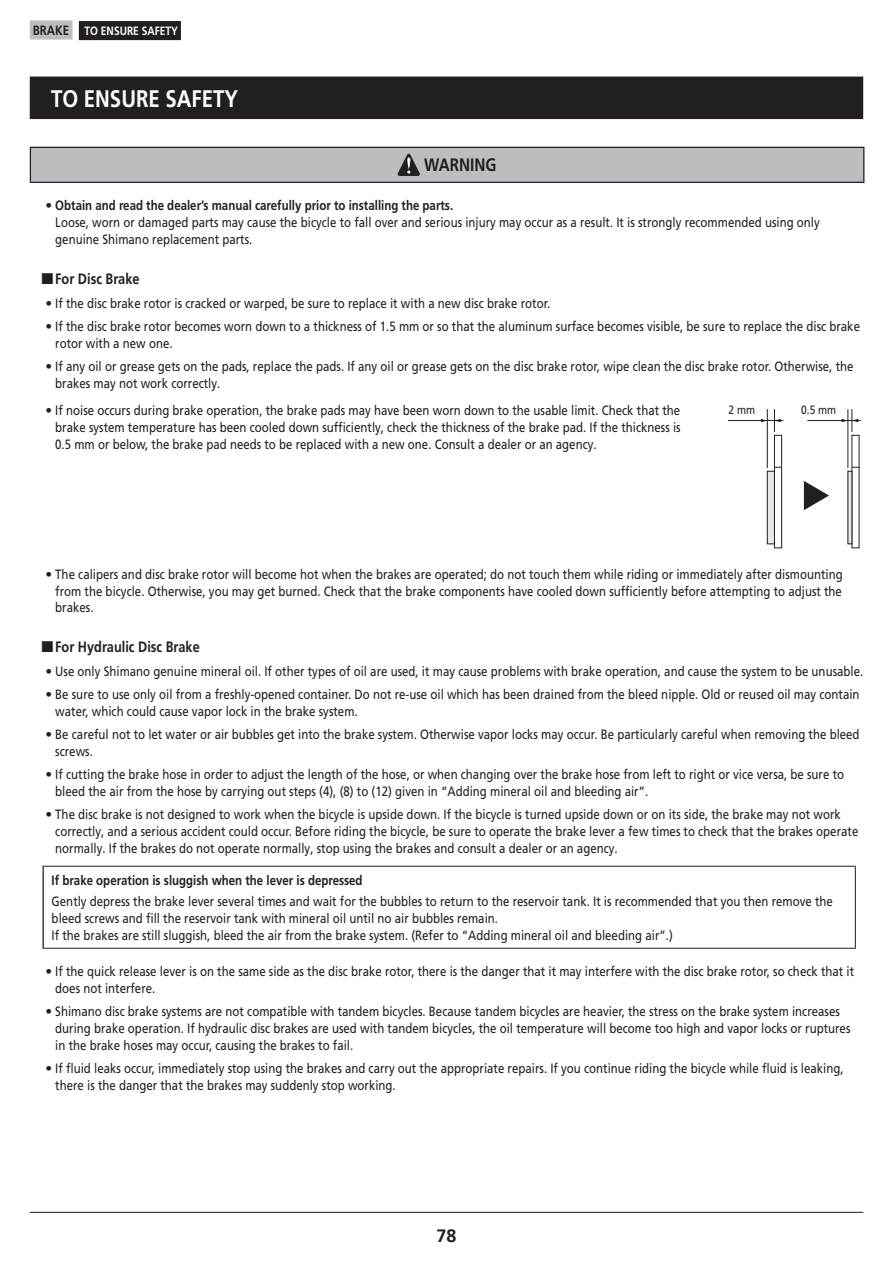
<style>
.page{position:relative;width:893px;height:1263px;background:#fff}
.page>*{position:absolute;margin:0;border:0;box-sizing:border-box;transform-origin:0 0}
.t1{font:700 24px "Frutiger LT Pro";color:#fff;scale:.85 1}
.t2{font:700 18px "Frutiger LT Pro";color:#231f20;scale:.85 1}
.t3{font:700 18px "Frutiger LT Pro";color:#231f20}
.t4{font:700 15px "Frutiger LT Pro";color:#231f20;scale:.85 1}
.t5{font:13.5px/16.8px "Frutiger LT Pro";color:#231f20}
.t6{font:13.5px/16.8px "Frutiger LT Pro";color:#231f20;scale:.85 1}
.t7{font:700 13.5px "Frutiger LT Pro";color:#231f20;scale:.85 1}
.t8{font:700 12px "Frutiger LT Pro";color:#fff;scale:.85 1}
.t9{font:12px "Frutiger LT Pro";color:#231f20;scale:.85 1}
.s1{font-size:13.5px;color:#231f20}
.s2{font-weight:700}
</style>
<div class="page">
<hr style="left:30px;top:1212px;width:833px;height:1px;background:#231f20">
<div style="left:30px;top:20px;width:42px;height:20px;background:#bcbdc0"></div>
<div style="left:79px;top:21px;width:102px;height:19px;background:#231f20"></div>
<div style="left:30px;top:77px;width:833px;height:42px;background:#231f20"></div>
<div style="left:30px;top:147px;width:834px;height:35px;background:#bcbdc0"></div>
<hr style="left:30px;top:147px;width:834px;height:1px;background:#231f20">
<hr style="left:30px;top:148px;width:1px;height:34px;background:#231f20">
<hr style="left:863px;top:148px;width:1px;height:34px;background:#231f20">
<hr style="left:30px;top:182px;width:834px;height:1px;background:#231f20">
<svg style="left:398px;top:154px;width:22px;height:22px"></svg>
<div style="left:774px;top:435px;width:8px;height:113px;border:1px solid #231f20"></div>
<div style="left:767px;top:471px;width:7px;height:73px;background:#e6e7e9"></div>
<div style="left:767px;top:471px;width:8px;height:73px;border:1px solid #231f20"></div>
<svg style="left:848px;top:471px;width:4px;height:73px"></svg>
<hr style="left:728px;top:420px;width:55px;height:1px;background:#231f20">
<hr style="left:807px;top:420px;width:54px;height:1px;background:#231f20">
<hr style="left:767px;top:409px;width:1px;height:59px;background:#231f20">
<svg style="left:774px;top:409px;width:7px;height:23px"></svg>
<hr style="left:848px;top:409px;width:1px;height:59px;background:#231f20">
<svg style="left:841px;top:409px;width:17px;height:23px"></svg>
<svg style="left:804px;top:481px;width:25px;height:29px"></svg>
<hr style="left:43px;top:866px;width:813px;height:1px;background:#231f20">
<hr style="left:855px;top:867px;width:1px;height:81px;background:#231f20">
<hr style="left:43px;top:948px;width:813px;height:1px;background:#231f20">
<hr style="left:43px;top:867px;width:1px;height:81px;background:#231f20">
<p class="t8" style="left:33px;top:24px;width:172px"><span class="s1">BRAKE</span> TO ENSURE SAFETY</p>
<h1 class="t1" style="left:51px;top:84px;width:222px">TO ENSURE SAFETY</h1>
<h2 class="t2" style="left:424px;top:154px;width:87px">WARNING</h2>
<p class="t5" style="left:55px;top:197px;width:766px;text-indent:-10px">• <span class="s2">Obtain and read the dealer’s manual carefully prior to installing the parts.<br></span>Loose, worn or damaged parts may cause the bicycle to fall over and serious injury may occur as a result. It is strongly recommended using only genuine Shimano replacement parts.</p>
<p class="t4" style="left:55px;top:270px;width:101px">For Disc Brake</p>
<p class="t5" style="left:46px;top:294px;width:506px">• If the disc brake rotor is cracked or warped, be sure to replace it with a new disc brake rotor.</p>
<p class="t5" style="left:55px;top:318px;width:806px;text-indent:-10px">• If the disc brake rotor becomes worn down to a thickness of 1.5 mm or so that the aluminum surface becomes visible, be sure to replace the disc brake rotor with a new one.</p>
<p class="t5" style="left:55px;top:358px;width:800px;text-indent:-10px">• If any oil or grease gets on the pads, replace the pads. If any oil or grease gets on the disc brake rotor, wipe clean the disc brake rotor. Otherwise, the brakes may not work correctly.</p>
<p class="t5" style="left:55px;top:402px;width:627px;text-align:justify;text-indent:-10px">• If noise occurs during brake operation, the brake pads may have been worn down to the usable limit. Check that the brake system temperature has been cooled down sufficiently, check the thickness of the brake pad. If the thickness is 0.5 mm or below, the brake pad needs to be replaced with a new one. Consult a dealer or an agency.</p>
<p class="t9" style="left:728px;top:403px;width:33px">2 mm</p>
<p class="t9" style="left:801px;top:403px;width:43px">0.5 mm</p>
<p class="t5" style="left:55px;top:566px;width:789px;text-align:justify;text-indent:-10px">• The calipers and disc brake rotor will become hot when the brakes are operated; do not touch them while riding or immediately after dismounting from the bicycle. Otherwise, you may get burned. Check that the brake components have cooled down sufficiently before attempting to adjust the brakes.</p>
<p class="t4" style="left:55px;top:638px;width:172px">For Hydraulic Disc Brake</p>
<p class="t5" style="left:46px;top:663px;width:819px">• Use only Shimano genuine mineral oil. If other types of oil are used, it may cause problems with brake operation, and cause the system to be unusable.</p>
<p class="t5" style="left:55px;top:686px;width:806px;text-indent:-10px">• Be sure to use only oil from a freshly-opened container. Do not re-use oil which has been drained from the bleed nipple. Old or reused oil may contain water, which could cause vapor lock in the brake system.</p>
<p class="t5" style="left:55px;top:726px;width:806px;text-indent:-10px">• Be careful not to let water or air bubbles get into the brake system. Otherwise vapor locks may occur. Be particularly careful when removing the bleed screws.</p>
<p class="t5" style="left:55px;top:766px;width:790px;text-indent:-10px">• If cutting the brake hose in order to adjust the length of the hose, or when changing over the brake hose from left to right or vice versa, be sure to bleed the air from the hose by carrying out steps (4), (8) to (12) given in “Adding mineral oil and bleeding air”.</p>
<p class="t5" style="left:55px;top:806px;width:805px;text-indent:-10px">• The disc brake is not designed to work when the bicycle is upside down. If the bicycle is turned upside down or on its side, the brake may not work correctly, and a serious accident could occur. Before riding the bicycle, be sure to operate the brake lever a few times to check that the brakes operate normally. If the brakes do not operate normally, stop using the brakes and consult a dealer or an agency.</p>
<p class="t7" style="left:52px;top:872px;width:367px">If brake operation is sluggish when the lever is depressed</p>
<p class="t6" style="left:52px;top:893px;width:921px">Gently depress the brake lever several times and wait for the bubbles to return to the reservoir tank. It is recommended that you then remove the bleed screws and fill the reservoir tank with mineral oil until no air bubbles remain.<br>If the brakes are still sluggish, bleed the air from the brake system. (Refer to “Adding mineral oil and bleeding air”.)</p>
<p class="t5" style="left:55px;top:963px;width:800px;text-indent:-10px">• If the quick release lever is on the same side as the disc brake rotor, there is the danger that it may interfere with the disc brake rotor, so check that it does not interfere.</p>
<p class="t5" style="left:55px;top:1003px;width:797px;text-indent:-10px">• Shimano disc brake systems are not compatible with tandem bicycles. Because tandem bicycles are heavier, the stress on the brake system increases during brake operation. If hydraulic disc brakes are used with tandem bicycles, the oil temperature will become too high and vapor locks or ruptures in the brake hoses may occur, causing the brakes to fail.</p>
<p class="t5" style="left:55px;top:1060px;width:790px;text-indent:-10px">• If fl uid leaks occur, immediately stop using the brakes and carry out the appropriate repairs. If you continue riding the bicycle while fl uid is leaking, there is the danger that the brakes may suddenly stop working.</p>
<h2 class="t3" style="left:436px;top:1224px;width:22px">78</h2>
</div>
